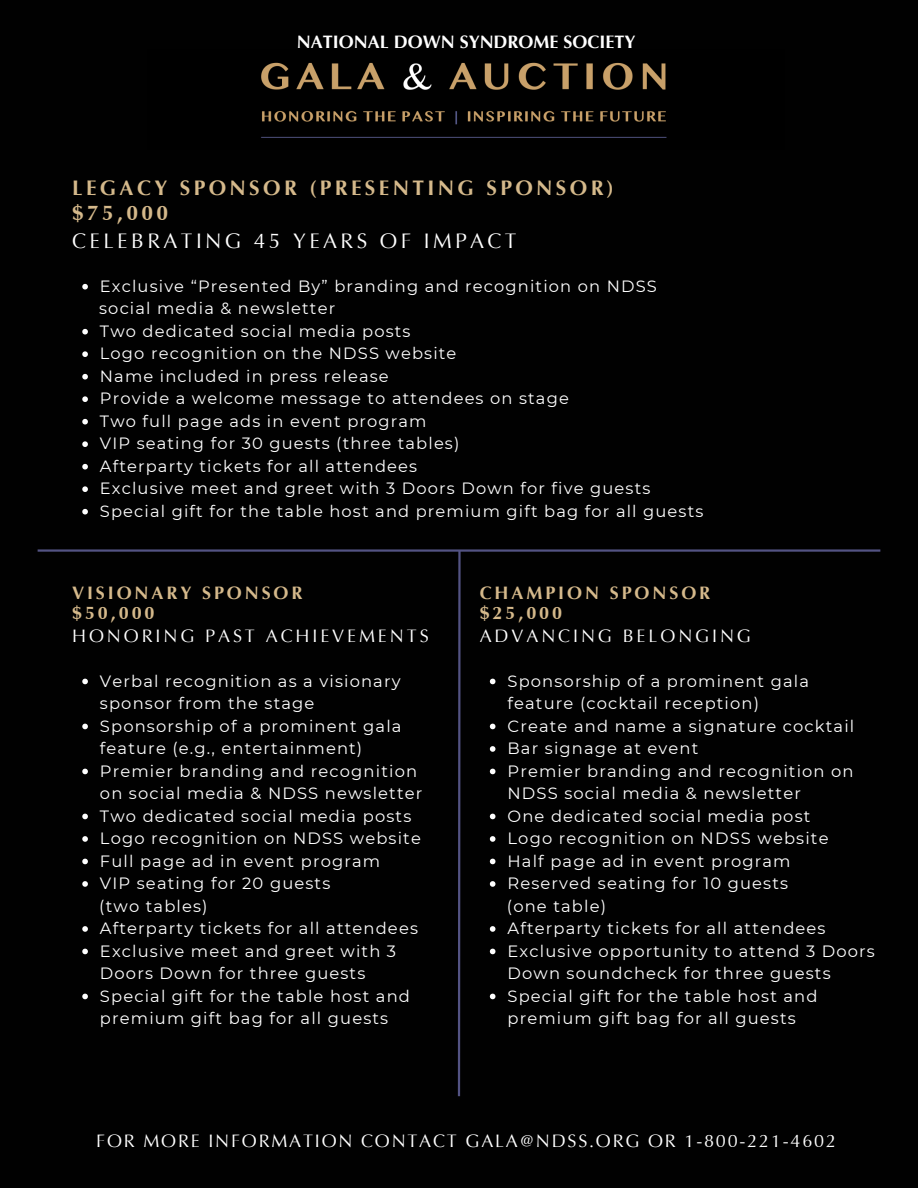
<style>
.page{position:relative;width:918px;height:1188px;background:#010101}
.page>*{position:absolute;margin:0;border:0;box-sizing:border-box;transform-origin:0 0}
.t1{font:700 21px/24.8px "Optima LT Pro";letter-spacing:.16em;color:#d5b98b}
.t2{font:21px "Optima LT Pro";letter-spacing:.16em;color:#fff}
.t3{font:18px "Optima LT Pro";letter-spacing:.1em;color:#fff}
.t4{font:700 18px/20.2px "Optima LT Pro";letter-spacing:.16em;color:#d5b98b}
.t5{font:18px "Optima LT Pro";letter-spacing:.16em;color:#fff}
.t6{font:700 18px "Optima LT Pro";color:#fff}
.t7{font:16.35px/22.5px "Montserrat";letter-spacing:.07em;color:#fff}
</style>
<div class="page">
<img style="left:261px;top:62px;width:406px;height:76px">
<svg style="left:82px;top:284px;width:6px;height:6px"></svg>
<svg style="left:82px;top:329px;width:6px;height:6px"></svg>
<svg style="left:82px;top:351px;width:6px;height:6px"></svg>
<svg style="left:82px;top:374px;width:6px;height:6px"></svg>
<svg style="left:82px;top:396px;width:6px;height:6px"></svg>
<svg style="left:82px;top:419px;width:6px;height:6px"></svg>
<svg style="left:82px;top:441px;width:6px;height:6px"></svg>
<svg style="left:82px;top:464px;width:6px;height:6px"></svg>
<svg style="left:82px;top:486px;width:6px;height:6px"></svg>
<svg style="left:82px;top:509px;width:6px;height:6px"></svg>
<svg style="left:457px;top:552px;width:4px;height:545px"></svg>
<hr style="left:38px;top:549px;width:842px;height:3px;background:#535383">
<svg style="left:82px;top:679px;width:6px;height:5px"></svg>
<svg style="left:82px;top:724px;width:6px;height:5px"></svg>
<svg style="left:82px;top:769px;width:6px;height:5px"></svg>
<svg style="left:82px;top:814px;width:6px;height:5px"></svg>
<svg style="left:82px;top:836px;width:6px;height:6px"></svg>
<svg style="left:82px;top:859px;width:6px;height:5px"></svg>
<svg style="left:82px;top:881px;width:6px;height:6px"></svg>
<svg style="left:82px;top:926px;width:6px;height:6px"></svg>
<svg style="left:82px;top:949px;width:6px;height:5px"></svg>
<svg style="left:82px;top:994px;width:6px;height:5px"></svg>
<svg style="left:490px;top:679px;width:5px;height:5px"></svg>
<svg style="left:490px;top:724px;width:5px;height:5px"></svg>
<svg style="left:490px;top:746px;width:5px;height:6px"></svg>
<svg style="left:490px;top:769px;width:5px;height:5px"></svg>
<svg style="left:490px;top:814px;width:5px;height:5px"></svg>
<svg style="left:490px;top:836px;width:5px;height:6px"></svg>
<svg style="left:490px;top:859px;width:5px;height:5px"></svg>
<svg style="left:490px;top:881px;width:5px;height:6px"></svg>
<svg style="left:490px;top:926px;width:5px;height:6px"></svg>
<svg style="left:490px;top:949px;width:5px;height:5px"></svg>
<svg style="left:490px;top:994px;width:5px;height:5px"></svg>
<p class="t6" style="left:297px;top:35px;width:340px">NATIONAL DOWN SYNDROME SOCIETY</p>
<p class="t1" style="left:72px;top:178px;width:543px">LEGACY SPONSOR (PRESENTING SPONSOR) $75,000</p>
<p class="t2" style="left:72px;top:233px;width:446px">CELEBRATING 45 YEARS OF IMPACT</p>
<p class="t7" style="left:100px;top:275px;width:559px">Exclusive “Presented By” branding and recognition on NDSS</p>
<p class="t7" style="left:99px;top:297px;width:238px">social media &amp; newsletter</p>
<p class="t7" style="left:100px;top:320px;width:312px">Two dedicated social media posts</p>
<p class="t7" style="left:100px;top:342px;width:358px">Logo recognition on the NDSS website</p>
<p class="t7" style="left:100px;top:365px;width:290px">Name included in press release</p>
<p class="t7" style="left:100px;top:387px;width:471px">Provide a welcome message to attendees on stage</p>
<p class="t7" style="left:100px;top:410px;width:328px">Two full page ads in event program</p>
<p class="t7" style="left:100px;top:432px;width:361px">VIP seating for 30 guests (three tables)</p>
<p class="t7" style="left:100px;top:455px;width:319px">Afterparty tickets for all attendees</p>
<p class="t7" style="left:100px;top:477px;width:552px">Exclusive meet and greet with 3 Doors Down for five guests</p>
<h3 class="t7" style="left:100px;top:500px;width:605px">Special gift for the table host and premium gift bag for all guests</h3>
<h3 class="t4" style="left:72px;top:584px;width:232px">VISIONARY SPONSOR $50,000</h3>
<h3 class="t5" style="left:72px;top:629px;width:358px">HONORING PAST ACHIEVEMENTS</h3>
<p class="t7" style="left:100px;top:669px;width:302px">Verbal recognition as a visionary sponsor from the stage</p>
<p class="t7" style="left:100px;top:714px;width:303px">Sponsorship of a prominent gala feature (e.g., entertainment)</p>
<p class="t7" style="left:100px;top:759px;width:324px">Premier branding and recognition on social media &amp; NDSS newsletter</p>
<p class="t7" style="left:100px;top:804px;width:313px">Two dedicated social media posts</p>
<p class="t7" style="left:100px;top:827px;width:323px">Logo recognition on NDSS website</p>
<p class="t7" style="left:100px;top:849px;width:282px">Full page ad in event program</p>
<p class="t7" style="left:100px;top:872px;width:232px">VIP seating for 20 guests</p>
<p class="t7" style="left:99px;top:894px;width:110px">(two tables)</p>
<p class="t7" style="left:100px;top:917px;width:320px">Afterparty tickets for all attendees</p>
<p class="t7" style="left:100px;top:939px;width:298px">Exclusive meet and greet with 3<br>Doors Down for three guests</p>
<p class="t7" style="left:100px;top:984px;width:312px">Special gift for the table host and premium gift bag for all guests</p>
<p class="t4" style="left:480px;top:584px;width:232px">CHAMPION SPONSOR $25,000</p>
<p class="t5" style="left:480px;top:629px;width:273px">ADVANCING BELONGING</p>
<p class="t7" style="left:508px;top:669px;width:303px">Sponsorship of a prominent gala feature (cocktail reception)</p>
<p class="t7" style="left:508px;top:714px;width:348px">Create and name a signature cocktail</p>
<p class="t7" style="left:508px;top:737px;width:192px">Bar signage at event</p>
<p class="t7" style="left:508px;top:759px;width:348px">Premier branding and recognition on<br>NDSS social media &amp; newsletter</p>
<p class="t7" style="left:508px;top:804px;width:304px">One dedicated social media post</p>
<p class="t7" style="left:508px;top:827px;width:323px">Logo recognition on NDSS website</p>
<p class="t7" style="left:508px;top:849px;width:285px">Half page ad in event program</p>
<p class="t7" style="left:508px;top:872px;width:282px">Reserved seating for 10 guests</p>
<p class="t7" style="left:507px;top:894px;width:101px">(one table)</p>
<p class="t7" style="left:508px;top:917px;width:320px">Afterparty tickets for all attendees</p>
<p class="t7" style="left:508px;top:939px;width:369px">Exclusive opportunity to attend 3 Doors<br>Down soundcheck for three guests</p>
<h3 class="t7" style="left:508px;top:984px;width:312px">Special gift for the table host and premium gift bag for all guests</h3>
<h1 class="t3" style="left:96px;top:1134px;width:741px">FOR MORE INFORMATION CONTACT GALA@NDSS.ORG OR 1-800-221-4602</h1>
</div>
